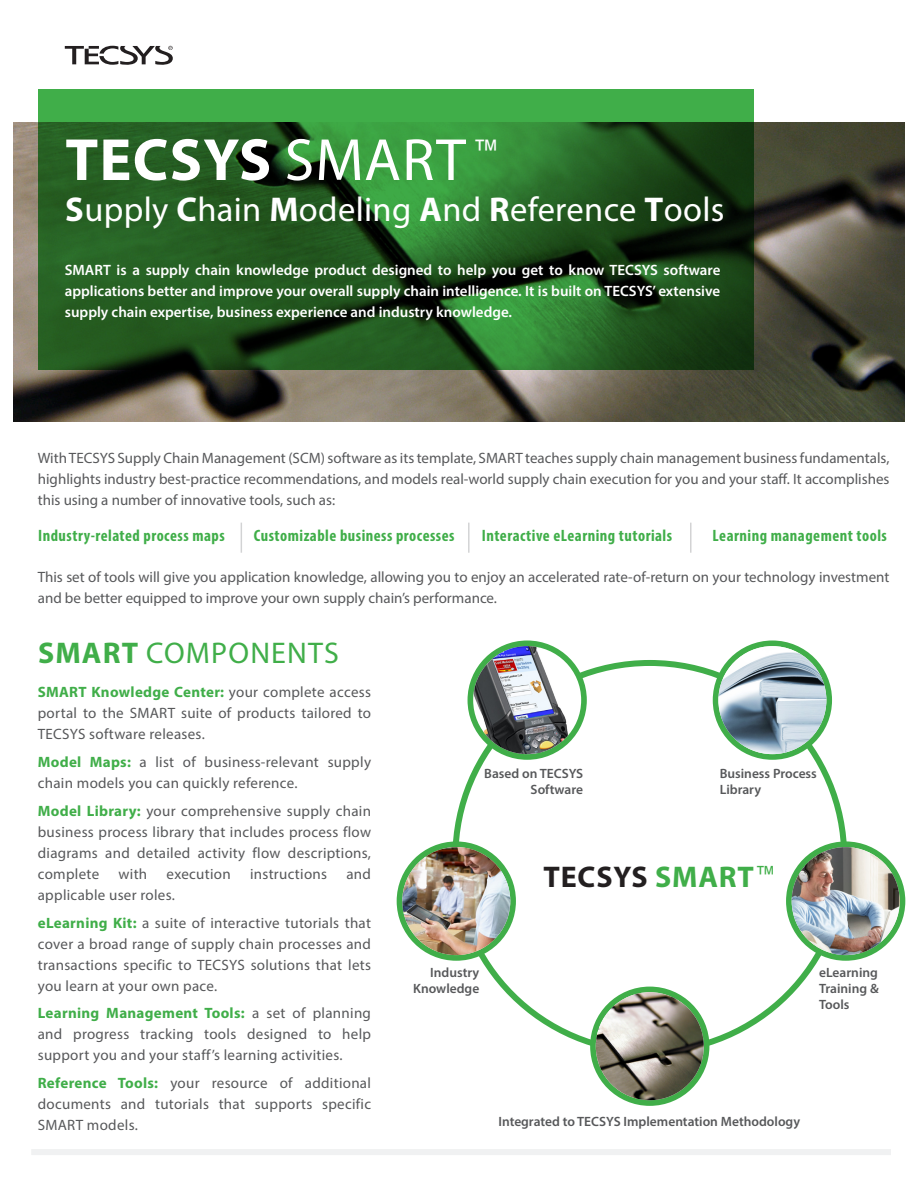
<style>
.page{position:relative;width:918px;height:1188px;background:#fff}
.page>*{position:absolute;margin:0;border:0;box-sizing:border-box;transform-origin:0 0}
.t1{font:700 60px "Myriad Pro";letter-spacing:.02em;color:#fff}
.t2{font:34.5px "Myriad Pro";letter-spacing:.01em;color:#fff}
.t3{font:30px "Myriad Pro";letter-spacing:.04em;color:#40ae49}
.t4{font:700 30px "Myriad Pro";letter-spacing:.03em;color:#231f20}
.t5{font:27px "Arial";color:#fff}
.t6{font:700 condensed 16.5px "Myriad Pro";letter-spacing:.03em;color:#40ae49}
.t7{font:15px/21px "Myriad Pro";letter-spacing:.02em;color:#57585a;text-align:justify}
.t8{font:600 15px/21px "Myriad Pro";color:#fff;text-align:justify}
.t9{font:15px/21px "Myriad Pro";color:#57585a}
.t10{font:600 13.5px/16.2px "Myriad Pro";color:#57585a;text-align:right}
.s1{font-weight:400}
.s2{font-weight:700}
.s3{font-weight:700;color:#40ae49}
.s4{color:#40ae49}
</style>
<div class="page">
<img style="left:14px;top:122px;width:890px;height:299px">
<svg style="left:38px;top:89px;width:715px;height:280px;background:#256325"></svg>
<svg style="left:65px;top:46px;width:108px;height:19px"></svg>
<hr style="left:241px;top:523px;width:1px;height:30px;background:#808285">
<hr style="left:468px;top:523px;width:2px;height:30px;background:#808285">
<hr style="left:690px;top:523px;width:2px;height:30px;background:#808285">
<div style="left:786px;top:841px;width:119px;height:120px;background:#40ae49;border-radius:50%"></div>
<img style="left:792px;top:847px;width:108px;height:108px;border-radius:54px">
<div style="left:397px;top:841px;width:119px;height:120px;background:#40ae49;border-radius:50%"></div>
<img style="left:402px;top:847px;width:108px;height:108px;border-radius:53px">
<div style="left:713px;top:640px;width:119px;height:120px;background:#40ae49;border-radius:50%"></div>
<img style="left:718px;top:646px;width:108px;height:108px;border-radius:54px">
<div style="left:468px;top:640px;width:119px;height:120px;background:#40ae49;border-radius:50%"></div>
<img style="left:473px;top:646px;width:108px;height:108px;border-radius:54px">
<div style="left:590px;top:987px;width:119px;height:119px;background:#40ae49;border-radius:50%"></div>
<img style="left:596px;top:992px;width:108px;height:108px;border-radius:54px">
<div style="left:31px;top:1149px;width:860px;height:6px;background:#f0f1f2"></div>
<h1 class="t1" style="left:65px;top:121px;width:402px">TECSYS <span class="s1">SMART</span></h1>
<h3 class="t5" style="left:473px;top:132px;width:28px">™</h3>
<h2 class="t2" style="left:65px;top:189px;width:661px"><span class="s2">S</span>upply <span class="s2">C</span>hain <span class="s2">M</span>odeling <span class="s2">A</span>nd <span class="s2">R</span>eference <span class="s2">T</span>ools</h2>
<p class="t8" style="left:65px;top:259px;width:657px">SMART is a supply chain knowledge product designed to help you get to know TECSYS software applications better and improve your overall supply chain intelligence. It is built on TECSYS’ extensive supply chain expertise, business experience and industry knowledge.</p>
<p class="t7" style="left:38px;top:447px;width:853px">With TECSYS Supply Chain Management (SCM) software as its template, SMART teaches supply chain management business fundamentals, highlights industry best-practice recommendations, and models real-world supply chain execution for you and your staff. It accomplishes this using a number of innovative tools, such as:</p>
<p class="t6" style="left:38px;top:525px;width:188px">Industry-related process maps</p>
<p class="t6" style="left:254px;top:525px;width:202px">Customizable business processes</p>
<p class="t6" style="left:482px;top:525px;width:192px">Interactive eLearning tutorials</p>
<p class="t6" style="left:713px;top:525px;width:176px">Learning management tools</p>
<p class="t9" style="left:38px;top:566px;width:853px">This set of tools will give you application knowledge, allowing you to enjoy an accelerated rate-of-return on your technology investment and be better equipped to improve your own supply chain’s performance.</p>
<h3 class="t3" style="left:38px;top:634px;width:302px"><span class="s2">SMART</span> COMPONENTS</h3>
<p class="t7" style="left:38px;top:682px;width:335px"><span class="s3">SMART Knowledge Center:</span> your complete access portal to the SMART suite of products tailored to TECSYS software releases.</p>
<p class="t7" style="left:38px;top:751px;width:335px"><span class="s3">Model Maps:</span> a list of business-relevant supply chain models you can quickly reference.</p>
<p class="t7" style="left:38px;top:800px;width:335px"><span class="s3">Model Library:</span> your comprehensive supply chain business process library that includes process flow diagrams and detailed activity flow descriptions, complete</p>
<p class="t7" style="left:119px;top:863px;width:30px">with</p>
<p class="t7" style="left:167px;top:863px;width:66px">execution</p>
<p class="t7" style="left:250px;top:863px;width:79px">instructions</p>
<p class="t7" style="left:346px;top:863px;width:26px">and</p>
<p class="t7" style="left:38px;top:881px;width:335px;line-height:27.8px">applicable user roles.<br><span class="s3">eLearning Kit:</span> a suite of interactive tutorials that</p>
<p class="t7" style="left:38px;top:933px;width:335px">cover a broad range of supply chain processes and transactions specific to TECSYS solutions that lets you learn at your own pace.</p>
<p class="t7" style="left:38px;top:1003px;width:335px"><span class="s3">Learning Management Tools:</span> a set of planning and progress tracking tools designed to help support you and your staff’s learning activities.</p>
<p class="t7" style="left:38px;top:1072px;width:335px"><span class="s3">Reference Tools:</span> your resource of additional documents and tutorials that supports specific SMART models.</p>
<p class="t10" style="left:484px;top:765px;width:100px">Based on TECSYS<br>Software</p>
<p class="t10" style="left:720px;top:765px;width:99px;text-align:left">Business Process<br>Library</p>
<p class="t10" style="left:413px;top:964px;width:68px">Industry<br>Knowledge</p>
<h3 class="t4" style="left:543px;top:858px;width:234px">TECSYS <span class="s4">SMART</span><sup>™</sup></h3>
<p class="t10" style="left:819px;top:964px;width:61px;text-align:justify">eLearning Training &amp; Tools</p>
<p class="t10" style="left:498px;top:1113px;width:303px">Integrated to TECSYS Implementation Methodology</p>
</div>
